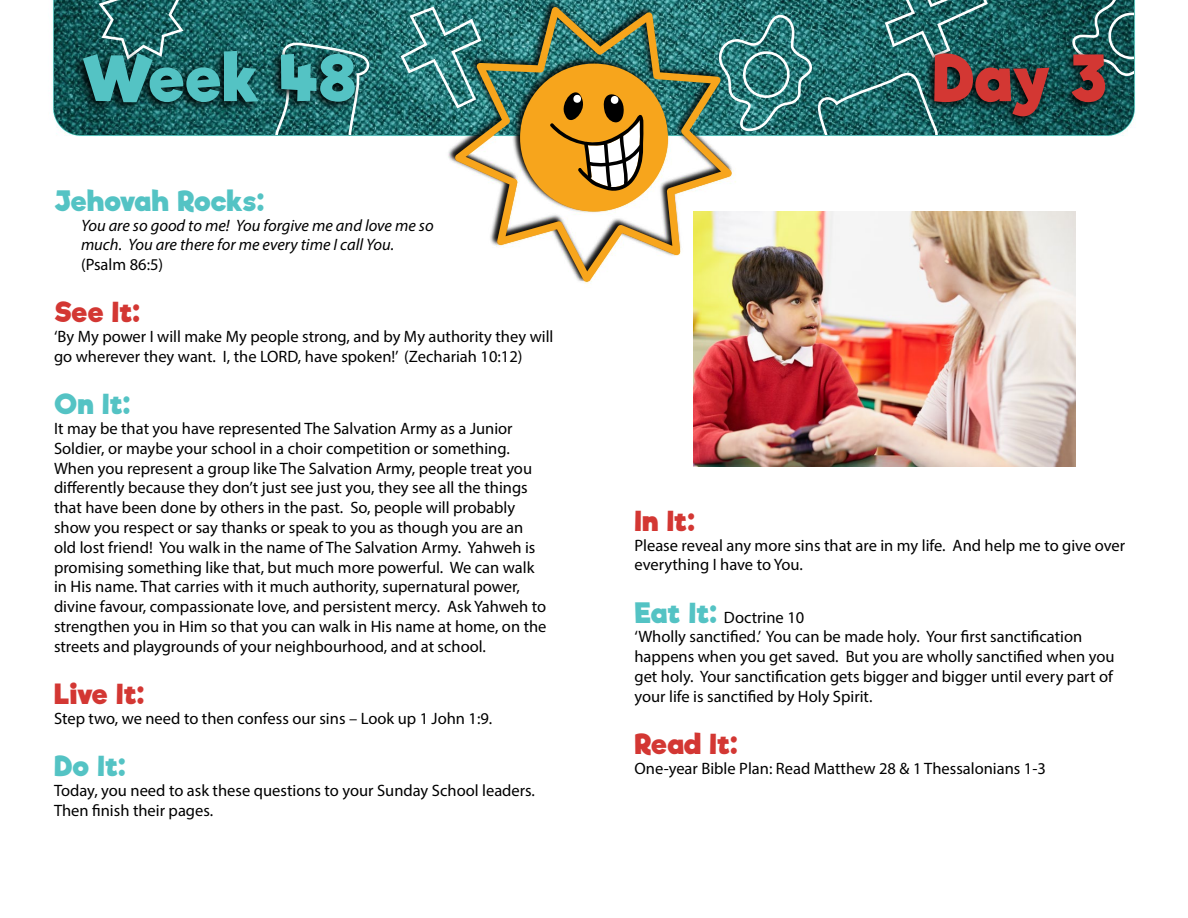
<style>
.page{position:relative;width:1188px;height:918px;background:#fff}
.page>*{position:absolute;margin:0;border:0;box-sizing:border-box;transform-origin:0 0}
.t1{font:700 61.5px "Riffic";letter-spacing:-.005em;color:#54c3c4}
.t2{font:700 61.5px "Riffic";color:#d33733}
.t3{font:700 27px "Riffic";letter-spacing:-.01em;color:#d33733}
.t4{font:700 27px "Riffic";letter-spacing:-.015em;color:#54c3c4}
.t5{font:16.5px/19.8px "Myriad Pro";color:#000}
.t6{font:italic 16.5px/19.8px "Myriad Pro";color:#000}
.s1{font-style:normal}
.s2{font-family:"Riffic";font-weight:700;font-size:27px;color:#54c3c4}
</style>
<div class="page">
<img style="left:54px;top:0;width:1080px;height:135px">
<svg style="left:99px;top:0;width:85px;height:47px;background:#2e6f6e"></svg>
<svg style="left:275px;top:43px;width:95px;height:92px;background:#377"></svg>
<svg style="left:401px;top:7px;width:44px;height:102px;background:#3f8686"></svg>
<svg style="left:735px;top:0;width:253px;height:135px;background:#317777"></svg>
<svg style="left:1072px;top:0;width:62px;height:76px;background:#2f6666"></svg>
<img style="left:445px;top:0;width:290px;height:176px">
<svg style="left:455px;top:7px;width:277px;height:274px"></svg>
<svg style="left:549px;top:79px;width:95px;height:114px;background:#c6923a"></svg>
<div style="left:72px;top:47px;width:287px;height:67px;background:#000;opacity:.95"></div>
<div style="left:923px;top:48px;width:187px;height:80px;background:#000;opacity:.95"></div>
<img style="left:693px;top:211px;width:382px;height:255px">
<p class="t1" style="left:81px;top:40px;width:277px">Week 48</p>
<p class="t2" style="left:932px;top:40px;width:176px">Day 3</p>
<p class="t4" style="left:54px;top:184px;width:212px">Jehovah Rocks:</p>
<p class="t6" style="left:81px;top:215px;width:354px">You are so good to me! You forgive me and love me so much. You are there for me every time I call You. <span class="s1">(Psalm 86:5)</span></p>
<p class="t3" style="left:54px;top:296px;width:88px">See It:</p>
<p class="t5" style="left:54px;top:326px;width:501px">‘By My power I will make My people strong, and by My authority they will go wherever they want. I, the LORD, have spoken!’ (Zechariah 10:12)</p>
<p class="t4" style="left:54px;top:387px;width:78px">On It:</p>
<p class="t5" style="left:54px;top:418px;width:494px">It may be that you have represented The Salvation Army as a Junior Soldier, or maybe your school in a choir competition or something.<br>When you represent a group like The Salvation Army, people treat you differently because they don’t just see just you, they see all the things that have been done by others in the past. So, people will probably show you respect or say thanks or speak to you as though you are an old lost friend! You walk in the name of The Salvation Army. Yahweh is promising something like that, but much more powerful. We can walk in His name. That carries with it much authority, supernatural power, divine favour, compassionate love, and persistent mercy. Ask Yahweh to strengthen you in Him so that you can walk in His name at home, on the streets and playgrounds of your neighbourhood, and at school.</p>
<p class="t3" style="left:54px;top:677px;width:92px">Live It:</p>
<p class="t5" style="left:54px;top:708px;width:440px">Step two, we need to then confess our sins – Look up 1 John 1:9.</p>
<p class="t4" style="left:54px;top:749px;width:73px">Do It:</p>
<p class="t5" style="left:54px;top:780px;width:483px">Today, you need to ask these questions to your Sunday School leaders.<br>Then finish their pages.</p>
<p class="t3" style="left:634px;top:504px;width:62px">In It:</p>
<p class="t5" style="left:634px;top:535px;width:492px">Please reveal any more sins that are in my life. And help me to give over everything I have to You.</p>
<p class="t5" style="left:634px;top:607px;width:171px"><span class="s2">Eat It:</span> Doctrine 10</p>
<p class="t5" style="left:634px;top:627px;width:482px">‘Wholly sanctified.’ You can be made holy. Your first sanctification happens when you get saved. But you are wholly sanctified when you get holy. Your sanctification gets bigger and bigger until every part of your life is sanctified by Holy Spirit.</p>
<p class="t3" style="left:634px;top:727px;width:105px">Read It:</p>
<p class="t5" style="left:634px;top:758px;width:413px">One-year Bible Plan: Read Matthew 28 &amp; 1 Thessalonians 1-3</p>
</div>
